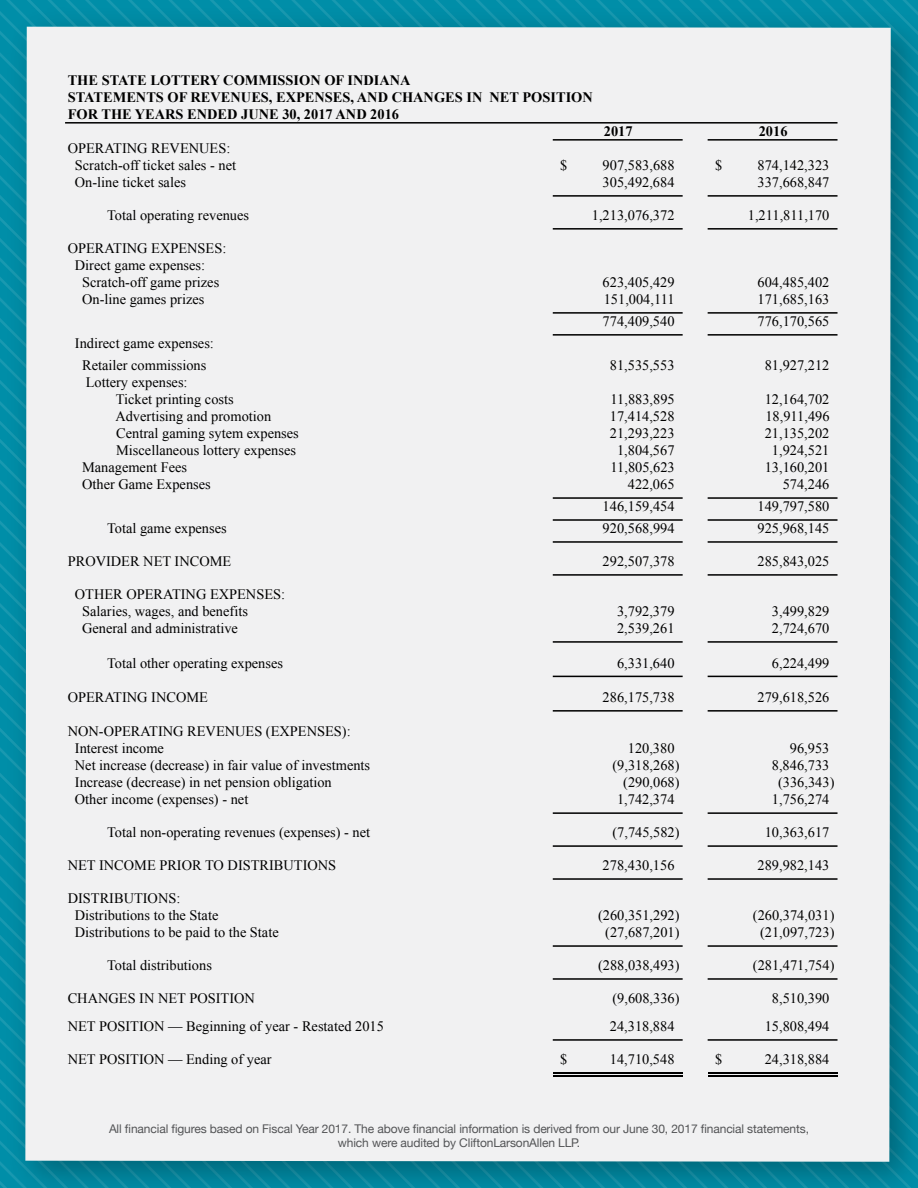
<style>
.page{position:relative;width:918px;height:1188px;background:#fff}
.page>*{position:absolute;margin:0;border:0;box-sizing:border-box;transform-origin:0 0}
.t1{font:14.4px/17.1px "Times New Roman";color:#000}
.t2{font:700 14.4px/17.1px "Times New Roman";color:#000}
.t3{font:12px/14.4px "Helvetica Neue";letter-spacing:-.01em;color:#58595b;text-align:center}
</style>
<div class="page">
<img style="left:0;top:0;width:918px;height:1188px">
<div style="left:25px;top:27px;width:866px;height:1135px;background:#f1f1f2"></div>
<hr style="left:553px;top:139px;width:130px;height:2px;background:#000">
<hr style="left:553px;top:195px;width:130px;height:2px;background:#000">
<hr style="left:553px;top:228px;width:130px;height:2px;background:#000">
<hr style="left:553px;top:312px;width:130px;height:2px;background:#000">
<hr style="left:553px;top:334px;width:130px;height:2px;background:#000">
<hr style="left:553px;top:497px;width:130px;height:2px;background:#000">
<hr style="left:553px;top:519px;width:130px;height:2px;background:#000">
<hr style="left:553px;top:541px;width:130px;height:2px;background:#000">
<hr style="left:553px;top:574px;width:130px;height:2px;background:#000">
<hr style="left:553px;top:641px;width:130px;height:2px;background:#000">
<hr style="left:553px;top:676px;width:130px;height:1px;background:#000">
<hr style="left:553px;top:710px;width:130px;height:2px;background:#000">
<hr style="left:65px;top:122px;width:773px;height:2px;background:#000">
<hr style="left:708px;top:139px;width:130px;height:2px;background:#000">
<hr style="left:708px;top:195px;width:130px;height:2px;background:#000">
<hr style="left:708px;top:228px;width:130px;height:2px;background:#000">
<hr style="left:708px;top:312px;width:130px;height:2px;background:#000">
<hr style="left:708px;top:334px;width:130px;height:2px;background:#000">
<hr style="left:708px;top:497px;width:130px;height:2px;background:#000">
<hr style="left:708px;top:519px;width:130px;height:2px;background:#000">
<hr style="left:708px;top:541px;width:130px;height:2px;background:#000">
<hr style="left:708px;top:574px;width:130px;height:2px;background:#000">
<hr style="left:708px;top:641px;width:130px;height:2px;background:#000">
<hr style="left:708px;top:676px;width:130px;height:1px;background:#000">
<hr style="left:708px;top:710px;width:130px;height:2px;background:#000">
<hr style="left:553px;top:812px;width:130px;height:2px;background:#000">
<hr style="left:553px;top:845px;width:130px;height:2px;background:#000">
<hr style="left:553px;top:878px;width:130px;height:2px;background:#000">
<hr style="left:553px;top:945px;width:130px;height:2px;background:#000">
<hr style="left:553px;top:978px;width:130px;height:2px;background:#000">
<hr style="left:553px;top:1039px;width:130px;height:2px;background:#000">
<hr style="left:553px;top:1072px;width:130px;height:2px;background:#000">
<hr style="left:553px;top:1075px;width:130px;height:2px;background:#000">
<hr style="left:708px;top:812px;width:130px;height:2px;background:#000">
<hr style="left:708px;top:845px;width:130px;height:2px;background:#000">
<hr style="left:708px;top:878px;width:130px;height:2px;background:#000">
<hr style="left:708px;top:945px;width:130px;height:2px;background:#000">
<hr style="left:708px;top:978px;width:130px;height:2px;background:#000">
<hr style="left:708px;top:1039px;width:130px;height:2px;background:#000">
<hr style="left:708px;top:1072px;width:130px;height:2px;background:#000">
<hr style="left:708px;top:1075px;width:130px;height:2px;background:#000">
<p class="t2" style="left:68px;top:71px;width:527px">THE STATE LOTTERY COMMISSION OF INDIANA<br>STATEMENTS OF REVENUES, EXPENSES, AND CHANGES IN NET POSITION<br>FOR THE YEARS ENDED JUNE 30, 2017 AND 2016</p>
<p class="t2" style="left:604px;top:122px;width:30px">2017</p>
<p class="t2" style="left:759px;top:122px;width:30px">2016</p>
<p class="t1" style="left:68px;top:139px;width:170px;text-align:center">OPERATING REVENUES:<br>Scratch-off ticket sales - net</p>
<p class="t1" style="left:560px;top:156px;width:9px">$</p>
<p class="t1" style="left:603px;top:156px;width:73px">907,583,688</p>
<p class="t1" style="left:715px;top:156px;width:9px">$</p>
<p class="t1" style="left:758px;top:156px;width:73px">874,142,323</p>
<p class="t1" style="left:75px;top:174px;width:113px">On-line ticket sales</p>
<p class="t1" style="left:603px;top:174px;width:73px">305,492,684</p>
<p class="t1" style="left:757px;top:174px;width:73px">337,668,847</p>
<p class="t1" style="left:107px;top:207px;width:144px">Total operating revenues</p>
<p class="t1" style="left:592px;top:207px;width:84px">1,213,076,372</p>
<p class="t1" style="left:748px;top:207px;width:83px">1,211,811,170</p>
<p class="t1" style="left:68px;top:239px;width:160px">OPERATING EXPENSES:</p>
<p class="t1" style="left:75px;top:256px;width:132px">Direct game expenses:</p>
<p class="t1" style="left:82px;top:273px;width:139px">Scratch-off game prizes</p>
<p class="t1" style="left:603px;top:273px;width:73px">623,405,429</p>
<p class="t1" style="left:758px;top:273px;width:73px">604,485,402</p>
<p class="t1" style="left:82px;top:291px;width:124px">On-line games prizes</p>
<p class="t1" style="left:604px;top:291px;width:72px">151,004,111</p>
<p class="t1" style="left:757px;top:291px;width:73px">171,685,163</p>
<p class="t1" style="left:603px;top:313px;width:73px">774,409,540</p>
<p class="t1" style="left:757px;top:313px;width:73px">776,170,565</p>
<p class="t1" style="left:75px;top:332px;width:141px;line-height:21.6px;text-align:center">Indirect game expenses:<br>Retailer commissions</p>
<p class="t1" style="left:610px;top:356px;width:66px">81,535,553</p>
<p class="t1" style="left:765px;top:356px;width:66px">81,927,212</p>
<p class="t1" style="left:116px;top:373px;width:119px;text-indent:-30px">Lottery expenses:<br>Ticket printing costs</p>
<p class="t1" style="left:611px;top:390px;width:66px">11,883,895</p>
<p class="t1" style="left:765px;top:390px;width:66px">12,164,702</p>
<p class="t1" style="left:115px;top:407px;width:157px">Advertising and promotion</p>
<p class="t1" style="left:610px;top:407px;width:66px">17,414,528</p>
<p class="t1" style="left:765px;top:407px;width:66px">18,911,496</p>
<p class="t1" style="left:116px;top:424px;width:184px">Central gaming sytem expenses</p>
<p class="t1" style="left:610px;top:424px;width:66px">21,293,223</p>
<p class="t1" style="left:765px;top:424px;width:66px">21,135,202</p>
<p class="t1" style="left:116px;top:441px;width:181px">Miscellaneous lottery expenses</p>
<p class="t1" style="left:617px;top:441px;width:59px">1,804,567</p>
<p class="t1" style="left:772px;top:441px;width:59px">1,924,521</p>
<p class="t1" style="left:82px;top:458px;width:107px">Management Fees</p>
<p class="t1" style="left:611px;top:458px;width:66px">11,805,623</p>
<p class="t1" style="left:765px;top:458px;width:66px">13,160,201</p>
<p class="t1" style="left:82px;top:476px;width:130px">Other Game Expenses</p>
<p class="t1" style="left:628px;top:476px;width:48px">422,065</p>
<p class="t1" style="left:783px;top:476px;width:48px">574,246</p>
<p class="t1" style="left:603px;top:498px;width:73px">146,159,454</p>
<p class="t1" style="left:758px;top:498px;width:73px">149,797,580</p>
<p class="t1" style="left:107px;top:520px;width:121px">Total game expenses</p>
<p class="t1" style="left:603px;top:520px;width:73px">920,568,994</p>
<p class="t1" style="left:758px;top:520px;width:73px">925,968,145</p>
<p class="t1" style="left:68px;top:553px;width:165px">PROVIDER NET INCOME</p>
<p class="t1" style="left:603px;top:553px;width:73px">292,507,378</p>
<p class="t1" style="left:758px;top:553px;width:73px">285,843,025</p>
<p class="t1" style="left:82px;top:585px;width:205px;text-indent:-7px">OTHER OPERATING EXPENSES:<br>Salaries, wages, and benefits</p>
<p class="t1" style="left:617px;top:602px;width:59px">3,792,379</p>
<p class="t1" style="left:772px;top:602px;width:59px">3,499,829</p>
<p class="t1" style="left:82px;top:620px;width:157px">General and administrative</p>
<p class="t1" style="left:617px;top:620px;width:59px">2,539,261</p>
<p class="t1" style="left:772px;top:620px;width:59px">2,724,670</p>
<p class="t1" style="left:107px;top:654px;width:178px">Total other operating expenses</p>
<p class="t1" style="left:617px;top:654px;width:59px">6,331,640</p>
<p class="t1" style="left:772px;top:654px;width:59px">6,224,499</p>
<p class="t1" style="left:68px;top:689px;width:142px">OPERATING INCOME</p>
<p class="t1" style="left:603px;top:689px;width:73px">286,175,738</p>
<p class="t1" style="left:757px;top:689px;width:73px">279,618,526</p>
<p class="t1" style="left:75px;top:723px;width:277px;text-indent:-7px">NON-OPERATING REVENUES (EXPENSES):<br>Interest income</p>
<p class="t1" style="left:628px;top:740px;width:48px">120,380</p>
<p class="t1" style="left:790px;top:740px;width:41px">96,953</p>
<p class="t1" style="left:75px;top:757px;width:297px">Net increase (decrease) in fair value of investments</p>
<p class="t1" style="left:612px;top:757px;width:69px">(9,318,268)</p>
<p class="t1" style="left:772px;top:757px;width:59px">8,846,733</p>
<p class="t1" style="left:75px;top:774px;width:258px">Increase (decrease) in net pension obligation</p>
<p class="t1" style="left:623px;top:774px;width:58px">(290,068)</p>
<p class="t1" style="left:778px;top:774px;width:58px">(336,343)</p>
<p class="t1" style="left:75px;top:791px;width:175px">Other income (expenses) - net</p>
<p class="t1" style="left:617px;top:791px;width:59px">1,742,374</p>
<p class="t1" style="left:772px;top:791px;width:59px">1,756,274</p>
<p class="t1" style="left:107px;top:824px;width:265px">Total non-operating revenues (expenses) - net</p>
<p class="t1" style="left:612px;top:824px;width:69px">(7,745,582)</p>
<p class="t1" style="left:765px;top:824px;width:66px">10,363,617</p>
<p class="t1" style="left:68px;top:857px;width:270px">NET INCOME PRIOR TO DISTRIBUTIONS</p>
<p class="t1" style="left:603px;top:857px;width:73px">278,430,156</p>
<p class="t1" style="left:757px;top:857px;width:73px">289,982,143</p>
<p class="t1" style="left:75px;top:889px;width:145px;text-indent:-7px">DISTRIBUTIONS:<br>Distributions to the State</p>
<p class="t1" style="left:598px;top:906px;width:83px">(260,351,292)</p>
<p class="t1" style="left:753px;top:906px;width:83px">(260,374,031)</p>
<p class="t1" style="left:75px;top:924px;width:205px">Distributions to be paid to the State</p>
<p class="t1" style="left:605px;top:924px;width:76px">(27,687,201)</p>
<p class="t1" style="left:760px;top:924px;width:76px">(21,097,723)</p>
<p class="t1" style="left:107px;top:957px;width:106px">Total distributions</p>
<p class="t1" style="left:598px;top:957px;width:83px">(288,038,493)</p>
<p class="t1" style="left:753px;top:957px;width:83px">(281,471,754)</p>
<p class="t1" style="left:68px;top:989px;width:189px">CHANGES IN NET POSITION</p>
<p class="t1" style="left:612px;top:989px;width:69px">(9,608,336)</p>
<p class="t1" style="left:772px;top:989px;width:59px">8,510,390</p>
<p class="t1" style="left:68px;top:1018px;width:318px">NET POSITION — Beginning of year - Restated 2015</p>
<p class="t1" style="left:610px;top:1018px;width:66px">24,318,884</p>
<p class="t1" style="left:765px;top:1018px;width:66px">15,808,494</p>
<p class="t1" style="left:68px;top:1051px;width:205px">NET POSITION — Ending of year</p>
<p class="t1" style="left:560px;top:1051px;width:9px">$</p>
<p class="t1" style="left:610px;top:1051px;width:66px">14,710,548</p>
<p class="t1" style="left:715px;top:1051px;width:9px">$</p>
<p class="t1" style="left:765px;top:1051px;width:66px">24,318,884</p>
<p class="t3" style="left:109px;top:1122px;width:702px">All financial figures based on Fiscal Year 2017. The above financial information is derived from our June 30, 2017 financial statements, which were audited by CliftonLarsonAllen LLP.</p>
</div>
